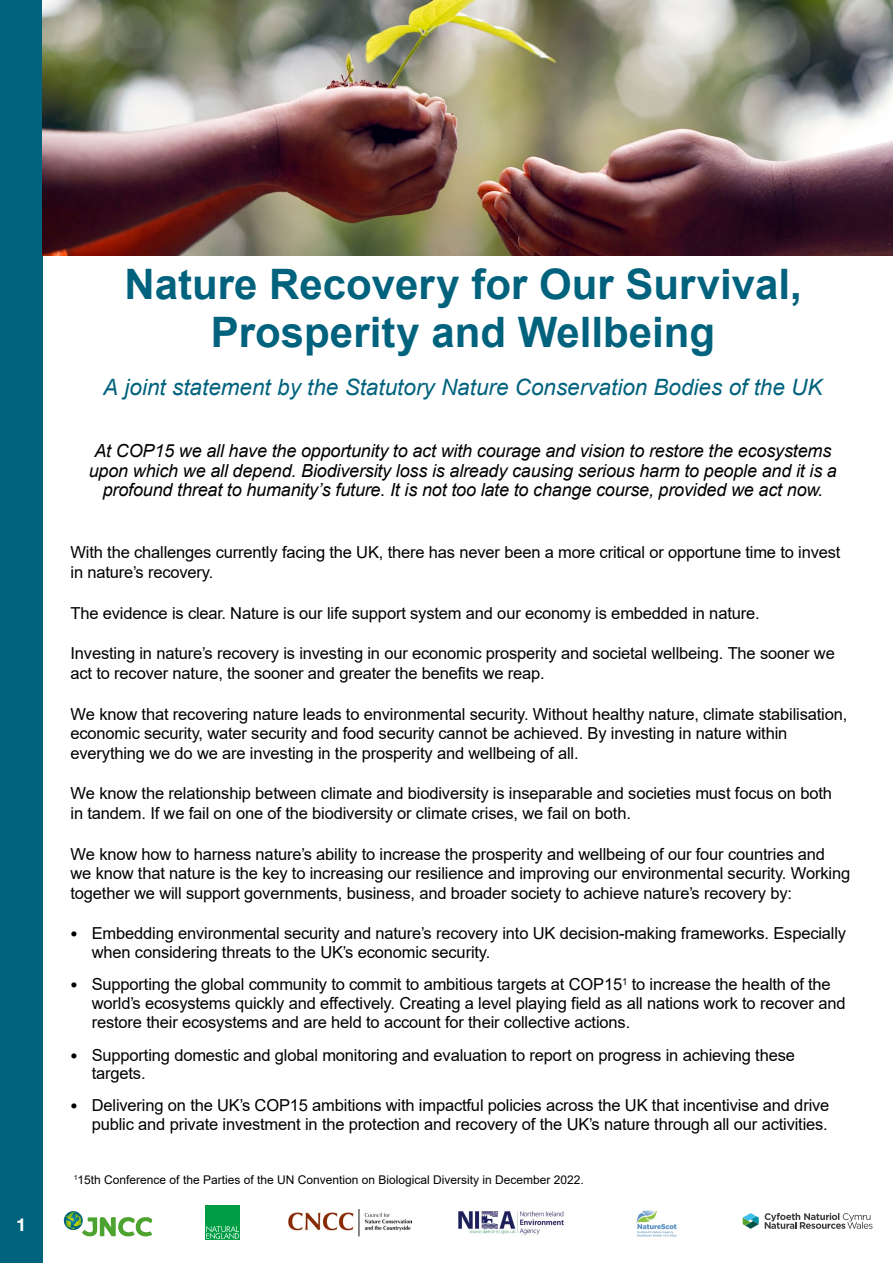
<style>
.page{position:relative;width:893px;height:1263px;background:#fff}
.page>*{position:absolute;margin:0;border:0;box-sizing:border-box;transform-origin:0 0}
.t1{font:700 42px/48px "Arial";color:#00627d;text-align:center}
.t2{font:italic 22.5px "Arial";color:#00627d}
.t3{font:italic 18px/19.5px "Arial";letter-spacing:-.01em;color:#000;text-align:center}
.t4{font:700 18px "Helvetica Neue LT Std";color:#fff}
.t5{font:16.5px/19.5px "Arial";letter-spacing:-.01em;color:#000}
.t6{font:14.25px "Helvetica Neue LT Std";color:#000}
.t7{font:12px "Arial";color:#000}
.t8{font:9.6px "Arial";color:#000}
.s1{font-family:"Helvetica Neue LT Std";font-size:14.25px}
</style>
<div class="page">
<div style="left:0;top:0;width:43px;height:1263px;background:#00627d"></div>
<svg style="left:64px;top:1211px;width:19px;height:19px"></svg>
<svg style="left:65px;top:1212px;width:87px;height:25px"></svg>
<div style="left:205px;top:1205px;width:35px;height:35px;background:#009e44"></div>
<svg style="left:206px;top:1226px;width:33px;height:13px"></svg>
<img style="left:289px;top:1209px;width:122px;height:28px">
<img style="left:458px;top:1211px;width:106px;height:24px">
<img style="left:636px;top:1210px;width:41px;height:27px">
<svg style="left:765px;top:1213px;width:107px;height:16px"></svg>
<svg style="left:743px;top:1213px;width:16px;height:16px"></svg>
<img style="left:43px;top:0;width:850px;height:255px">
<p class="t4" style="left:16px;top:1214px;width:12px">1</p>
<h1 class="t1" style="left:124px;top:261px;width:679px">Nature Recovery for Our Survival,<br>Prosperity and Wellbeing</h1>
<h2 class="t2" style="left:103px;top:373px;width:721px">A joint statement by the Statutory Nature Conservation Bodies of the UK</h2>
<p class="t3" style="left:89px;top:442px;width:750px">At COP15 we all have the opportunity to act with courage and vision to restore the ecosystems upon which we all depend. Biodiversity loss is already causing serious harm to people and it is a profound threat to humanity’s future. It is not too late to change course, provided we act now.</p>
<p class="t5" style="left:71px;top:543px;width:771px">With the challenges currently facing the UK, there has never been a more critical or opportune time to invest in nature’s recovery.</p>
<p class="t5" style="left:71px;top:603px;width:691px">The evidence is clear. Nature is our life support system and our economy is embedded in nature.</p>
<p class="t5" style="left:71px;top:644px;width:766px">Investing in nature’s recovery is investing in our economic prosperity and societal wellbeing. The sooner we act to recover nature, the sooner and greater the benefits we reap.</p>
<p class="t5" style="left:71px;top:704px;width:778px">We know that recovering nature leads to environmental security. Without healthy nature, climate stabilisation, economic security, water security and food security cannot be achieved. By investing in nature within everything we do we are investing in the prosperity and wellbeing of all.</p>
<p class="t5" style="left:71px;top:784px;width:763px">We know the relationship between climate and biodiversity is inseparable and societies must focus on both in tandem. If we fail on one of the biodiversity or climate crises, we fail on both.</p>
<p class="t5" style="left:71px;top:844px;width:781px">We know how to harness nature’s ability to increase the prosperity and wellbeing of our four countries and<br>we know that nature is the key to increasing our resilience and improving our environmental security. Working together we will support governments, business, and broader society to achieve nature’s recovery by:</p>
<p class="t5" style="left:92px;top:924px;width:756px;line-height:18.6px;text-indent:-21px"><span class="s1">•</span> Embedding environmental security and nature’s recovery into UK decision-making frameworks. Especially when considering threats to the UK’s economic security.</p>
<p class="t6" style="left:71px;top:977px;width:9px">•</p>
<p class="t5" style="left:92px;top:975px;width:532px">Supporting the global community to commit to ambitious targets at COP15</p>
<p class="t8" style="left:622px;top:975px;width:7px">1</p>
<p class="t5" style="left:92px;top:975px;width:755px;line-height:19px;text-indent:540px">to increase the health of the world’s ecosystems quickly and effectively. Creating a level playing field as all nations work to recover and restore their ecosystems and are held to account for their collective actions.</p>
<p class="t5" style="left:92px;top:1045px;width:705px;line-height:18.6px;text-indent:-21px"><span class="s1">•</span> Supporting domestic and global monitoring and evaluation to report on progress in achieving these targets.</p>
<p class="t5" style="left:71px;top:1096px;width:760px;line-height:18.6px;text-align:right"><span class="s1">•</span> Delivering on the UK’s COP15 ambitions with impactful policies across the UK that incentivise and drive public and private investment in the protection and recovery of the UK’s nature through all our activities.</p>
<p class="t7" style="left:74px;top:1171px;width:512px"><sup>1</sup>15th Conference of the Parties of the UN Convention on Biological Diversity in December 2022.</p>
</div>
